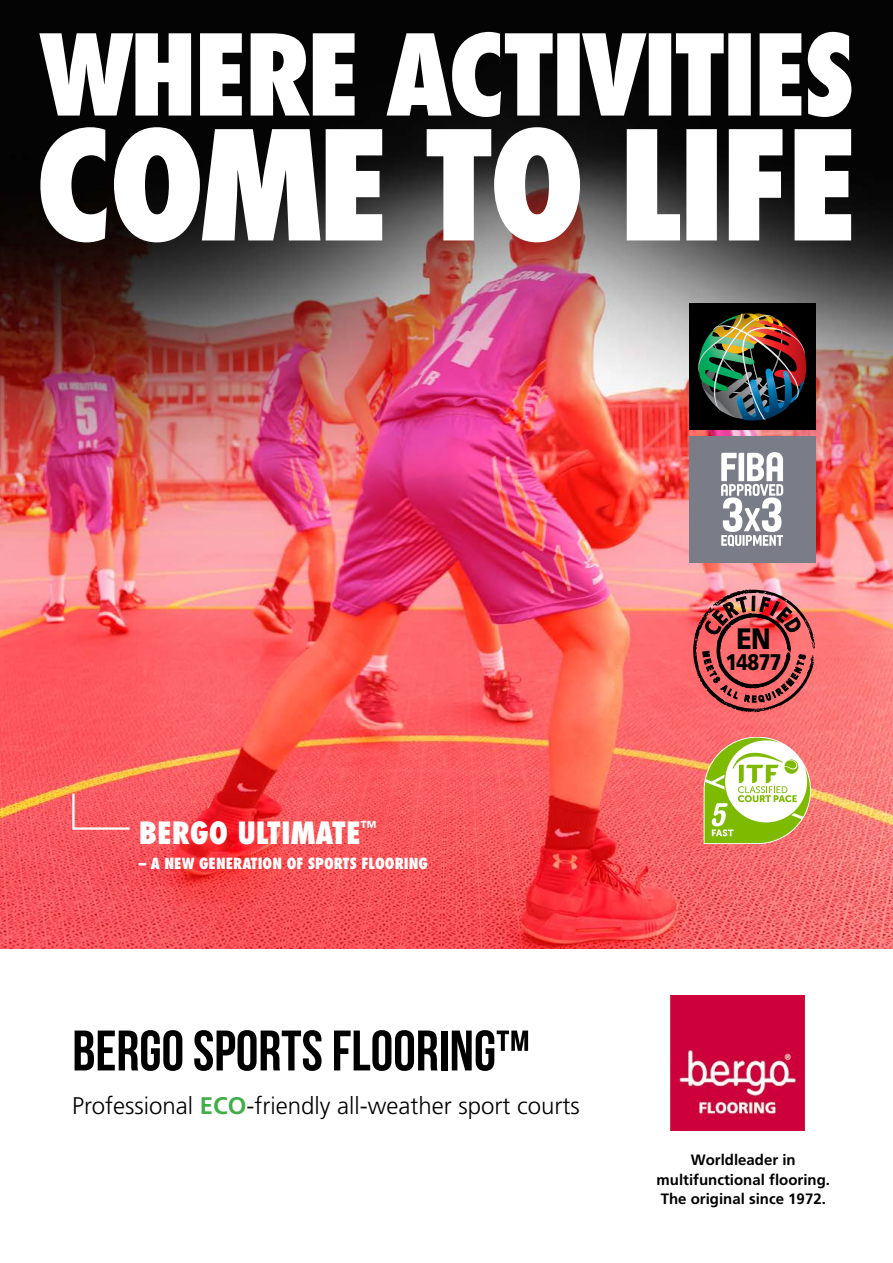
<style>
.page{position:relative;width:893px;height:1263px;background:#fff}
.page>*{position:absolute;margin:0;border:0;box-sizing:border-box;transform-origin:0 0}
.t1{font:57px "Bebas Neue";color:#000}
.t2{font:800 condensed 29.85px "Futura";color:#fff}
.t3{font:900 29.55px "Frutiger";color:#000;scale:.85 1}
.t4{font:300 24px "Frutiger";color:#000}
.t5{font:900 22.65px "Frutiger";letter-spacing:-.035em;color:#000;scale:.85 1}
.t6{font:700 15px/19.5px "Frutiger";color:#000;text-align:center}
.t7{font:800 condensed 15px "Futura";color:#fff}
.s1{font-weight:700;color:#41ad49}
</style>
<div class="page">
<img style="left:0;top:0;width:893px;height:948px">
<svg style="left:704px;top:738px;width:107px;height:105px"></svg>
<svg style="left:40px;top:127px;width:811px;height:115px"></svg>
<svg style="left:39px;top:32px;width:812px;height:85px"></svg>
<div style="left:689px;top:304px;width:126px;height:126px;background:#000"></div>
<img style="left:698px;top:313px;width:108px;height:108px">
<div style="left:689px;top:436px;width:126px;height:127px;background:#7a7c87"></div>
<svg style="left:721px;top:452px;width:62px;height:95px"></svg>
<hr style="left:73px;top:827px;width:57px;height:3px;background:#fff">
<hr style="left:72px;top:793px;width:3px;height:37px;background:#fff">
<img style="left:670px;top:996px;width:135px;height:134px">
<svg style="left:692px;top:588px;width:124px;height:125px;background:#dc6264"></svg>
<h2 class="t2" style="left:139px;top:814px;width:239px">BERGO ULTIMATE<sup>™</sup></h2>
<p class="t7" style="left:139px;top:854px;width:291px">– A NEW GENERATION OF SPORTS FLOORING</p>
<h1 class="t1" style="left:72px;top:1019px;width:459px">BERGO SPORTS FLOORING™</h1>
<h3 class="t4" style="left:72px;top:1092px;width:509px">Professional <span class="s1">ECO</span>-friendly all-weather sport courts</h3>
<h3 class="t3" style="left:736px;top:621px;width:42px">EN</h3>
<h3 class="t5" style="left:725px;top:648px;width:68px">14877</h3>
<p class="t6" style="left:657px;top:1150px;width:175px">Worldleader in multifunctional flooring.<br>The original since 1972.</p>
</div>
